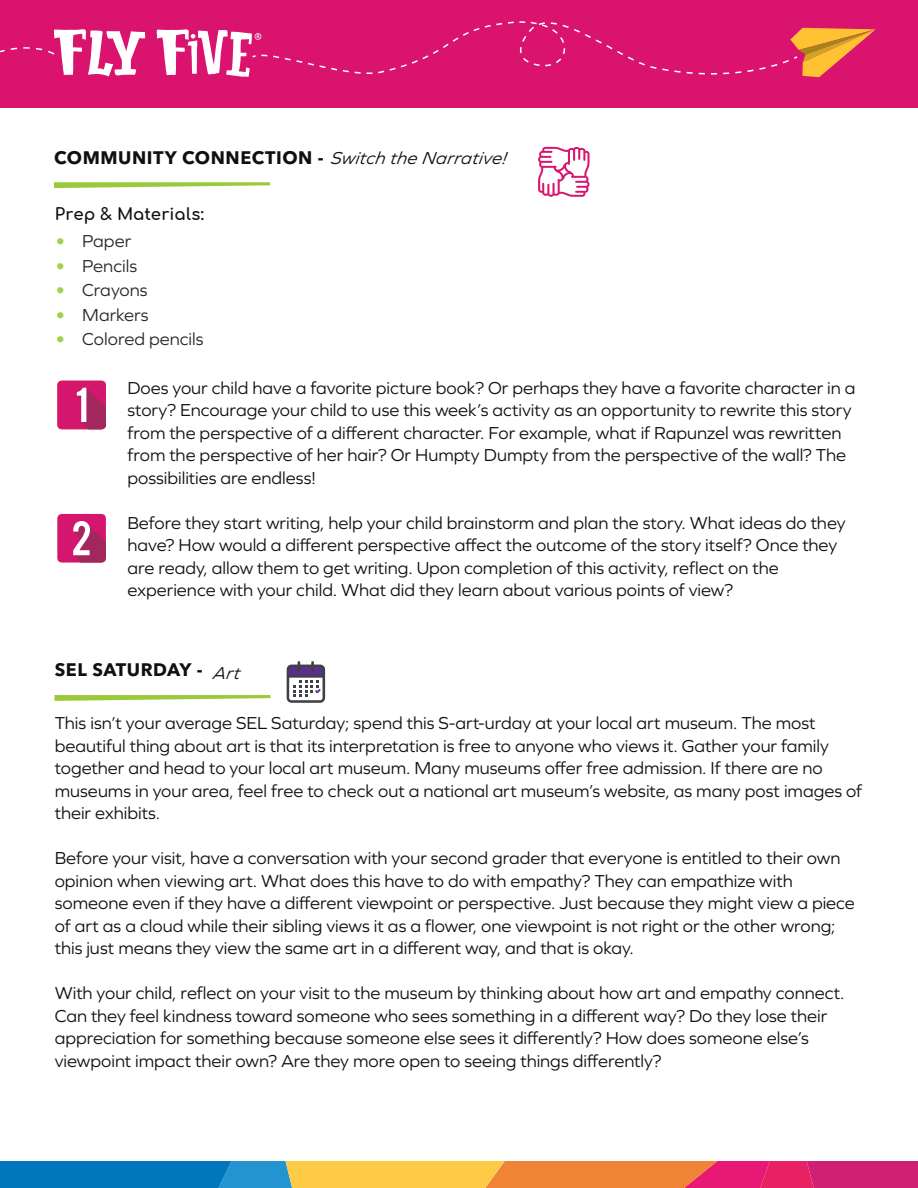
<style>
.page{position:relative;width:918px;height:1188px;background:#fff}
.page>*{position:absolute;margin:0;border:0;box-sizing:border-box;transform-origin:0 0}
.Intro_Pg_Bulleted_Ls{font:18px/22.5px "Graphie";color:#0e1111}
.Sessions_Header{font:700 18px "Avenir Next LT Pro";letter-spacing:.03em;color:#0e1111}
.t1{font:18px "Graphie";color:#262929}
.Sessions_Header-2{font:italic 18px "Graphie";color:#0e1111}
.Intro_Pg_Bulleted_Ls-2{font:700 16.5px "Comfortaa";letter-spacing:.01em;color:#0e1111}
.s1{font-family:"Graphie";font-weight:400;font-style:italic}
.s2{font-weight:600;font-size:21px;color:#a4cf50}
</style>
<div class="page">
<div style="left:0;top:0;width:918px;height:108px;background:#d9136e"></div>
<svg style="left:0;top:1161px;width:918px;height:27px;background:#a47973"></svg>
<svg style="left:0;top:29px;width:146px;height:48px"></svg>
<svg style="left:157px;top:21px;width:719px;height:57px"></svg>
<svg style="left:54px;top:182px;width:216px;height:6px"></svg>
<svg style="left:538px;top:147px;width:52px;height:50px"></svg>
<div style="left:57px;top:381px;width:49px;height:48px;background:#d5166f;border-radius:5px"></div>
<svg style="left:77px;top:388px;width:29px;height:41px"></svg>
<div style="left:57px;top:514px;width:49px;height:49px;background:#d5166f;border-radius:5px"></div>
<svg style="left:73px;top:521px;width:33px;height:42px"></svg>
<svg style="left:54px;top:695px;width:216px;height:6px"></svg>
<svg style="left:287px;top:661px;width:38px;height:42px"></svg>
<p class="Sessions_Header" style="left:54px;top:146px;width:457px">COMMUNITY CONNECTION - <span class="s1">Switch the Narrative!</span></p>
<p class="Intro_Pg_Bulleted_Ls-2" style="left:55px;top:198px;width:151px">Prep &amp; Materials:</p>
<p class="t1" style="left:55px;top:230px;width:77px"><span class="s2">•</span> Paper</p>
<p class="t1" style="left:55px;top:255px;width:83px"><span class="s2">•</span> Pencils</p>
<p class="t1" style="left:55px;top:280px;width:94px"><span class="s2">•</span> Crayons</p>
<p class="t1" style="left:55px;top:304px;width:95px"><span class="s2">•</span> Markers</p>
<p class="t1" style="left:55px;top:329px;width:150px"><span class="s2">•</span> Colored pencils</p>
<p class="Intro_Pg_Bulleted_Ls" style="left:127px;top:376px;width:730px">Does your child have a favorite picture book? Or perhaps they have a favorite character in a</p>
<p class="Intro_Pg_Bulleted_Ls" style="left:127px;top:399px;width:726px">story? Encourage your child to use this week’s activity as an opportunity to rewrite this story</p>
<p class="Intro_Pg_Bulleted_Ls" style="left:127px;top:421px;width:715px">from the perspective of a different character. For example, what if Rapunzel was rewritten</p>
<p class="Intro_Pg_Bulleted_Ls" style="left:127px;top:444px;width:720px">from the perspective of her hair? Or Humpty Dumpty from the perspective of the wall? The</p>
<p class="Intro_Pg_Bulleted_Ls" style="left:127px;top:466px;width:190px">possibilities are endless!</p>
<p class="Intro_Pg_Bulleted_Ls" style="left:127px;top:511px;width:720px">Before they start writing, help your child brainstorm and plan the story. What ideas do they</p>
<p class="Intro_Pg_Bulleted_Ls" style="left:127px;top:534px;width:711px">have? How would a different perspective affect the outcome of the story itself? Once they</p>
<p class="Intro_Pg_Bulleted_Ls" style="left:127px;top:556px;width:653px">are ready, allow them to get writing. Upon completion of this activity, reflect on the</p>
<p class="Intro_Pg_Bulleted_Ls" style="left:127px;top:579px;width:607px">experience with your child. What did they learn about various points of view?</p>
<p class="Sessions_Header" style="left:55px;top:659px;width:150px">SEL SATURDAY -</p>
<p class="Sessions_Header-2" style="left:212px;top:663px;width:32px">Art</p>
<p class="Intro_Pg_Bulleted_Ls" style="left:55px;top:711px;width:809px">This isn’t your average SEL Saturday; spend this S-art-urday at your local art museum. The most beautiful thing about art is that its interpretation is free to anyone who views it. Gather your family together and head to your local art museum. Many museums offer free admission. If there are no museums in your area, feel free to check out a national art museum’s website, as many post images of their exhibits.</p>
<p class="Intro_Pg_Bulleted_Ls" style="left:55px;top:846px;width:802px">Before your visit, have a conversation with your second grader that everyone is entitled to their own opinion when viewing art. What does this have to do with empathy? They can empathize with someone even if they have a different viewpoint or perspective. Just because they might view a piece of art as a cloud while their sibling views it as a flower, one viewpoint is not right or the other wrong; this just means they view the same art in a different way, and that is okay.</p>
<p class="Intro_Pg_Bulleted_Ls" style="left:55px;top:981px;width:791px">With your child, reflect on your visit to the museum by thinking about how art and empathy connect.<br>Can they feel kindness toward someone who sees something in a different way? Do they lose their appreciation for something because someone else sees it differently? How does someone else’s viewpoint impact their own? Are they more open to seeing things differently?</p>
</div>
